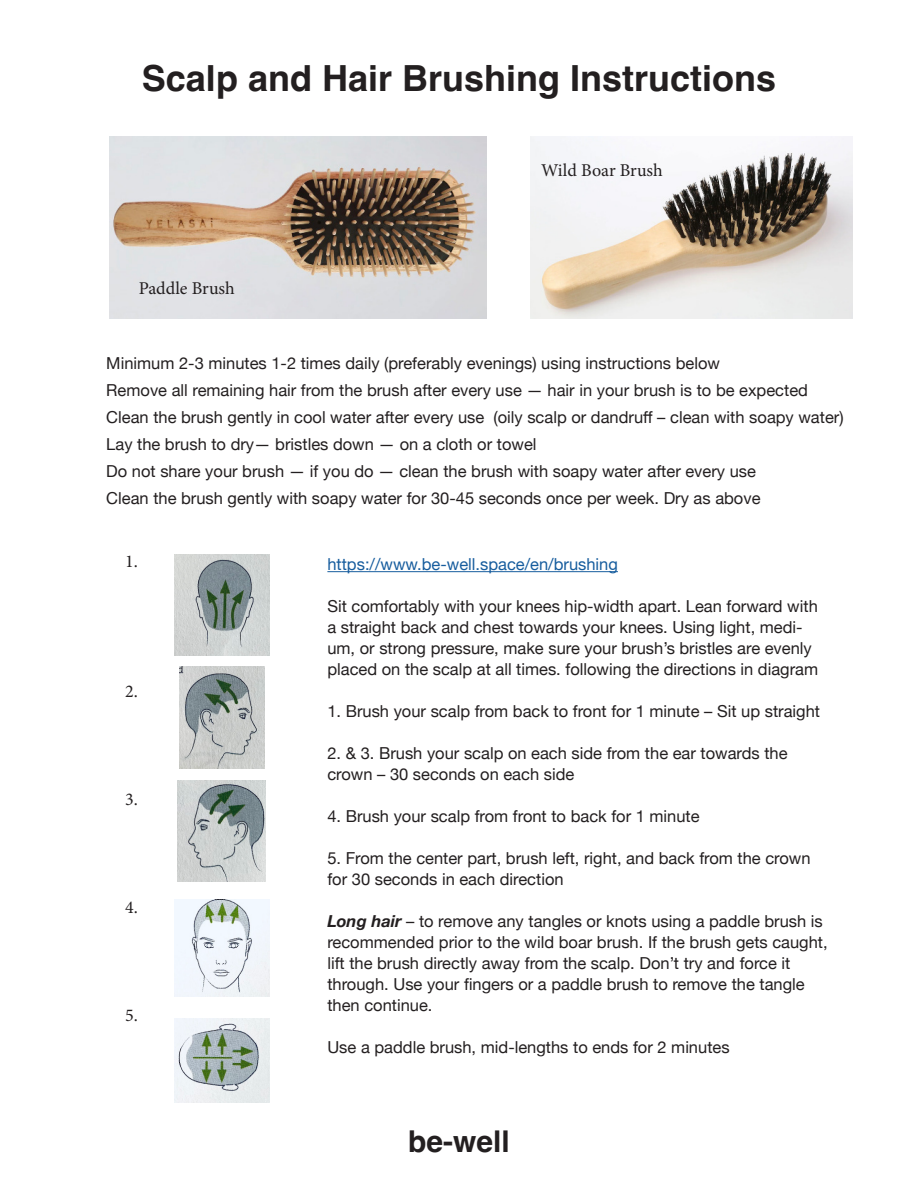
<style>
.page{position:relative;width:918px;height:1188px;background:#fff}
.page>*{position:absolute;margin:0;border:0;box-sizing:border-box;transform-origin:0 0}
.t1{font:700 36px "Helvetica";color:#231f20}
.t2{font:700 30px "Helvetica";color:#231f20}
.t3{font:18px "Minion Pro";color:#231f20}
.t4{font:16.5px/21px "Helvetica Neue";color:#231f20}
.t5{font:16.5px "Helvetica Neue";color:#175d9e}
.s1{font-weight:700;font-style:italic}
</style>
<div class="page">
<img style="left:530px;top:137px;width:322px;height:182px">
<img style="left:174px;top:555px;width:96px;height:101px">
<hr style="left:327px;top:571px;width:291px;height:1px;background:#175d9e">
<img style="left:109px;top:137px;width:378px;height:182px">
<img style="left:179px;top:667px;width:86px;height:101px">
<img style="left:178px;top:780px;width:88px;height:102px">
<img style="left:174px;top:899px;width:96px;height:98px">
<img style="left:174px;top:1018px;width:96px;height:84px">
<p class="t1" style="left:142px;top:56px;width:636px">Scalp and Hair Brushing Instructions</p>
<p class="t3" style="left:139px;top:276px;width:97px">Paddle Brush</p>
<p class="t3" style="left:541px;top:158px;width:123px">Wild Boar Brush</p>
<p class="t4" style="left:106px;top:353px;width:615px">Minimum 2-3 minutes 1-2 times daily (preferably evenings) using instructions below</p>
<p class="t4" style="left:106px;top:380px;width:703px">Remove all remaining hair from the brush after every use — hair in your brush is to be expected</p>
<p class="t4" style="left:106px;top:407px;width:739px">Clean the brush gently in cool water after every use (oily scalp or dandruff – clean with soapy water)</p>
<p class="t4" style="left:106px;top:434px;width:432px">Lay the brush to dry— bristles down — on a cloth or towel</p>
<p class="t4" style="left:106px;top:461px;width:651px">Do not share your brush — if you do — clean the brush with soapy water after every use</p>
<p class="t4" style="left:106px;top:488px;width:656px">Clean the brush gently with soapy water for 30-45 seconds once per week. Dry as above</p>
<p class="t3" style="left:125px;top:550px;width:14px">1.</p>
<p class="t3" style="left:125px;top:679px;width:14px">2.</p>
<p class="t3" style="left:125px;top:787px;width:14px">3.</p>
<p class="t3" style="left:125px;top:895px;width:14px">4.</p>
<p class="t3" style="left:125px;top:1003px;width:14px">5.</p>
<p class="t5" style="left:327px;top:552px;width:292px">https://www.be-well.space/en/brushing</p>
<p class="t4" style="left:327px;top:597px;width:492px">Sit comfortably with your knees hip-width apart. Lean forward with a straight back and chest towards your knees. Using light, medi&shy;um, or strong pressure, make sure your brush’s bristles are evenly placed on the scalp at all times. following the directions in diagram</p>
<p class="t4" style="left:327px;top:702px;width:494px">1. Brush your scalp from back to front for 1 minute – Sit up straight</p>
<p class="t4" style="left:327px;top:744px;width:462px">2. &amp; 3. Brush your scalp on each side from the ear towards the crown – 30 seconds on each side</p>
<p class="t4" style="left:327px;top:807px;width:374px">4. Brush your scalp from front to back for 1 minute</p>
<p class="t4" style="left:327px;top:849px;width:485px">5. From the center part, brush left, right, and back from the crown for 30 seconds in each direction</p>
<p class="t4" style="left:327px;top:912px;width:502px"><span class="s1">Long hair</span> – to remove any tangles or knots using a paddle brush is recommended prior to the wild boar brush. If the brush gets caught, lift the brush directly away from the scalp. Don’t try and force it through. Use your fingers or a paddle brush to remove the tangle then continue.</p>
<p class="t4" style="left:327px;top:1038px;width:404px">Use a paddle brush, mid-lengths to ends for 2 minutes</p>
<p class="t2" style="left:408px;top:1124px;width:103px">be-well</p>
</div>
